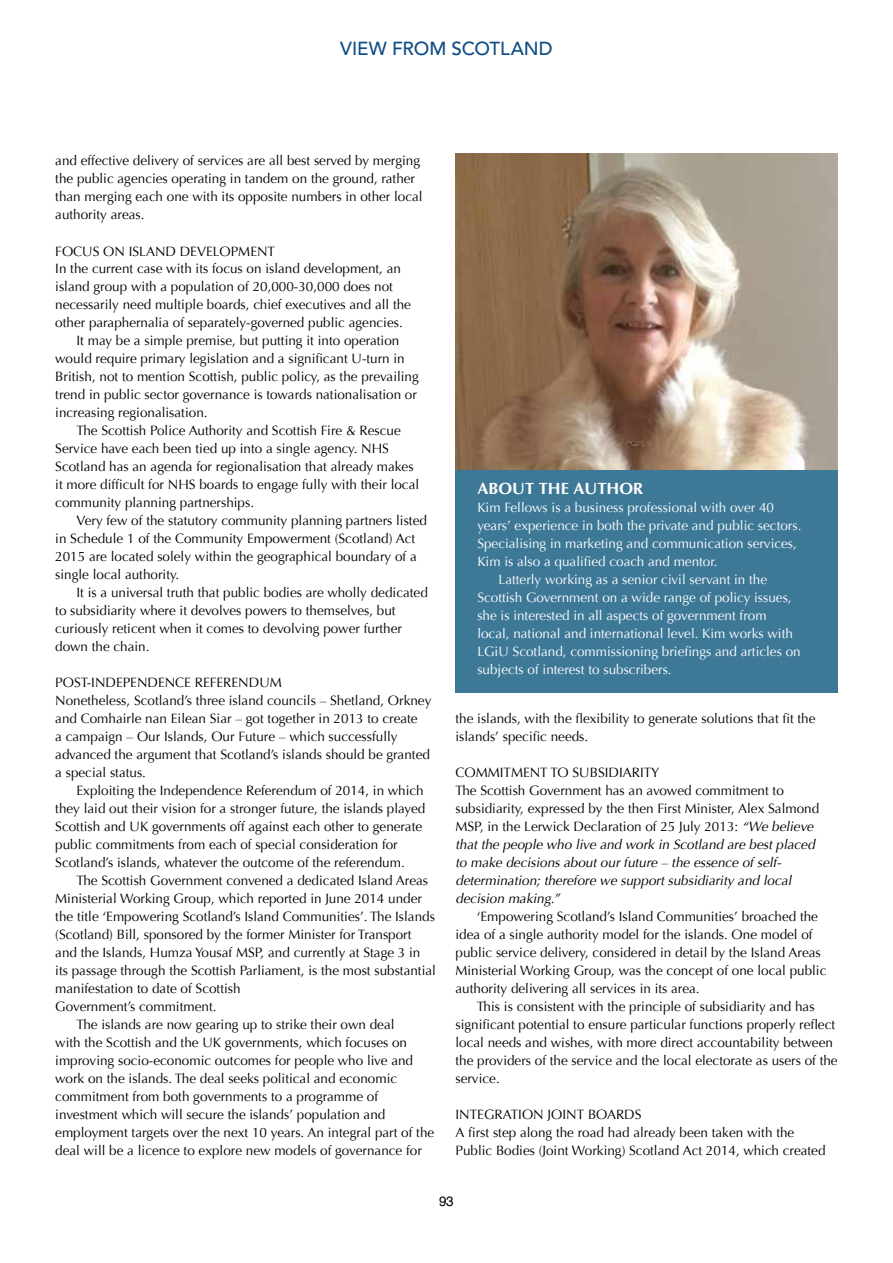
<style>
.page{position:relative;width:893px;height:1263px;background:#fff}
.page>*{position:absolute;margin:0;border:0;box-sizing:border-box;transform-origin:0 0}
.t1{font:500 18.75px "Avenir";letter-spacing:-.005em;color:#0e4c84}
.t2{font:700 16.5px "Optima";color:#fff}
.t3{font:13.5px/18px "Optima";color:#000}
.t4{font:13.5px "Optima";color:#fff}
.t5{font:italic 13.5px/18px "Optima";color:#000}
.t6{font:13.5px "Helvetica";color:#000}
.s1{font-style:normal}
</style>
<div class="page">
<div style="left:455px;top:153px;width:383px;height:539px;background:#3e7897"></div>
<img style="left:455px;top:153px;width:383px;height:316px">
<h1 class="t1" style="left:340px;top:38px;width:214px">VIEW FROM SCOTLAND</h1>
<p class="t3" style="left:55px;top:152px;width:369px">and effective delivery of services are all best served by merging the public agencies operating in tandem on the ground, rather than merging each one with its opposite numbers in other local authority areas.</p>
<p class="t3" style="left:55px;top:242px;width:221px">FOCUS ON ISLAND DEVELOPMENT</p>
<p class="t3" style="left:55px;top:260px;width:347px">In the current case with its focus on island development, an</p>
<p class="t3" style="left:55px;top:278px;width:339px">island group with a population of 20,000-30,000 does not</p>
<p class="t3" style="left:55px;top:296px;width:357px">necessarily need multiple boards, chief executives and all the</p>
<p class="t3" style="left:55px;top:314px;width:349px">other paraphernalia of separately-governed public agencies.</p>
<p class="t3" style="left:77px;top:332px;width:324px">It may be a simple premise, but putting it into operation</p>
<p class="t3" style="left:55px;top:350px;width:351px">would require primary legislation and a significant U-turn in</p>
<p class="t3" style="left:55px;top:368px;width:365px">British, not to mention Scottish, public policy, as the prevailing</p>
<p class="t3" style="left:55px;top:386px;width:363px">trend in public sector governance is towards nationalisation or</p>
<p class="t3" style="left:55px;top:404px;width:154px">increasing regionalisation.</p>
<p class="t3" style="left:77px;top:422px;width:326px">The Scottish Police Authority and Scottish Fire &amp; Rescue</p>
<p class="t3" style="left:55px;top:440px;width:335px">Service have each been tied up into a single agency. NHS</p>
<p class="t3" style="left:55px;top:458px;width:360px">Scotland has an agenda for regionalisation that already makes</p>
<p class="t3" style="left:55px;top:476px;width:365px">it more difficult for NHS boards to engage fully with their local</p>
<p class="t3" style="left:55px;top:494px;width:200px">community planning partnerships.</p>
<p class="t3" style="left:77px;top:512px;width:352px">Very few of the statutory community planning partners listed</p>
<p class="t3" style="left:55px;top:530px;width:361px">in Schedule 1 of the Community Empowerment (Scotland) Act</p>
<p class="t3" style="left:55px;top:548px;width:363px">2015 are located solely within the geographical boundary of a</p>
<p class="t3" style="left:55px;top:566px;width:126px">single local authority.</p>
<p class="t3" style="left:77px;top:584px;width:353px">It is a universal truth that public bodies are wholly dedicated</p>
<p class="t3" style="left:55px;top:602px;width:342px">to subsidiarity where it devolves powers to themselves, but</p>
<p class="t3" style="left:55px;top:620px;width:348px">curiously reticent when it comes to devolving power further</p>
<p class="t3" style="left:55px;top:638px;width:96px">down the chain.</p>
<p class="t3" style="left:55px;top:674px;width:378px">POST-INDEPENDENCE REFERENDUM<br>Nonetheless, Scotland’s three island councils – Shetland, Orkney and Comhairle nan Eilean Siar – got together in 2013 to create<br>a campaign – Our Islands, Our Future – which successfully advanced the argument that Scotland’s islands should be granted a special status.</p>
<p class="t3" style="left:55px;top:782px;width:372px;text-indent:21px">Exploiting the Independence Referendum of 2014, in which they laid out their vision for a stronger future, the islands played Scottish and UK governments off against each other to generate public commitments from each of special consideration for Scotland’s islands, whatever the outcome of the referendum.</p>
<p class="t3" style="left:77px;top:872px;width:353px">The Scottish Government convened a dedicated Island Areas</p>
<p class="t3" style="left:55px;top:890px;width:368px">Ministerial Working Group, which reported in June 2014 under</p>
<p class="t3" style="left:55px;top:908px;width:381px">the title ‘Empowering Scotland’s Island Communities’. The Islands</p>
<p class="t3" style="left:55px;top:926px;width:358px">(Scotland) Bill, sponsored by the former Minister for Transport</p>
<p class="t3" style="left:55px;top:944px;width:367px">and the Islands, Humza Yousaf MSP, and currently at Stage 3 in</p>
<p class="t3" style="left:55px;top:962px;width:382px">its passage through the Scottish Parliament, is the most substantial</p>
<p class="t3" style="left:55px;top:980px;width:187px">manifestation to date of Scottish</p>
<p class="t3" style="left:55px;top:998px;width:163px">Government’s commitment.</p>
<p class="t3" style="left:77px;top:1016px;width:319px">The islands are now gearing up to strike their own deal</p>
<p class="t3" style="left:55px;top:1034px;width:353px">with the Scottish and the UK governments, which focuses on</p>
<p class="t3" style="left:55px;top:1052px;width:359px">improving socio-economic outcomes for people who live and</p>
<p class="t3" style="left:55px;top:1070px;width:343px">work on the islands. The deal seeks political and economic</p>
<p class="t3" style="left:55px;top:1088px;width:324px">commitment from both governments to a programme of</p>
<p class="t3" style="left:55px;top:1106px;width:332px">investment which will secure the islands’ population and</p>
<p class="t3" style="left:55px;top:1124px;width:380px">employment targets over the next 10 years. An integral part of the</p>
<p class="t3" style="left:55px;top:1142px;width:368px">deal will be a licence to explore new models of governance for</p>
<p class="t2" style="left:477px;top:480px;width:167px">ABOUT THE AUTHOR</p>
<p class="t4" style="left:477px;top:500px;width:298px">Kim Fellows is a business professional with over 40</p>
<p class="t4" style="left:477px;top:518px;width:326px">years’ experience in both the private and public sectors.</p>
<p class="t4" style="left:477px;top:536px;width:321px">Specialising in marketing and communication services,</p>
<p class="t4" style="left:477px;top:554px;width:242px">Kim is also a qualified coach and mentor.</p>
<p class="t4" style="left:499px;top:572px;width:270px">Latterly working as a senior civil servant in the</p>
<p class="t4" style="left:477px;top:590px;width:316px">Scottish Government on a wide range of policy issues,</p>
<p class="t4" style="left:477px;top:608px;width:291px">she is interested in all aspects of government from</p>
<p class="t4" style="left:477px;top:626px;width:317px">local, national and international level. Kim works with</p>
<p class="t4" style="left:477px;top:644px;width:325px">LGiU Scotland, commissioning briefings and articles on</p>
<p class="t4" style="left:477px;top:662px;width:196px">subjects of interest to subscribers.</p>
<p class="t3" style="left:455px;top:709px;width:362px">the islands, with the flexibility to generate solutions that fit the islands’ specific needs.</p>
<p class="t5" style="left:455px;top:763px;width:365px"><span class="s1">COMMITMENT TO SUBSIDIARITY<br>The Scottish Government has an avowed commitment to subsidiarity, expressed by the then First Minister, Alex Salmond MSP, in the Lerwick Declaration of 25 July 2013:</span> “We believe that the people who live and work in Scotland are best placed to make decisions about our future – the essence of self&shy;determination; therefore we support subsidiarity and local decision making.”</p>
<p class="t3" style="left:455px;top:908px;width:372px;text-indent:21px">‘Empowering Scotland’s Island Communities’ broached the idea of a single authority model for the islands. One model of public service delivery, considered in detail by the Island Areas Ministerial Working Group, was the concept of one local public authority delivering all services in its area.</p>
<p class="t3" style="left:455px;top:998px;width:384px;text-indent:21px">This is consistent with the principle of subsidiarity and has significant potential to ensure particular functions properly reflect local needs and wishes, with more direct accountability between the providers of the service and the local electorate as users of the service.</p>
<p class="t3" style="left:455px;top:1106px;width:372px">INTEGRATION JOINT BOARDS<br>A first step along the road had already been taken with the<br>Public Bodies (Joint Working) Scotland Act 2014, which created</p>
<p class="t6" style="left:439px;top:1190px;width:16px">93</p>
</div>
